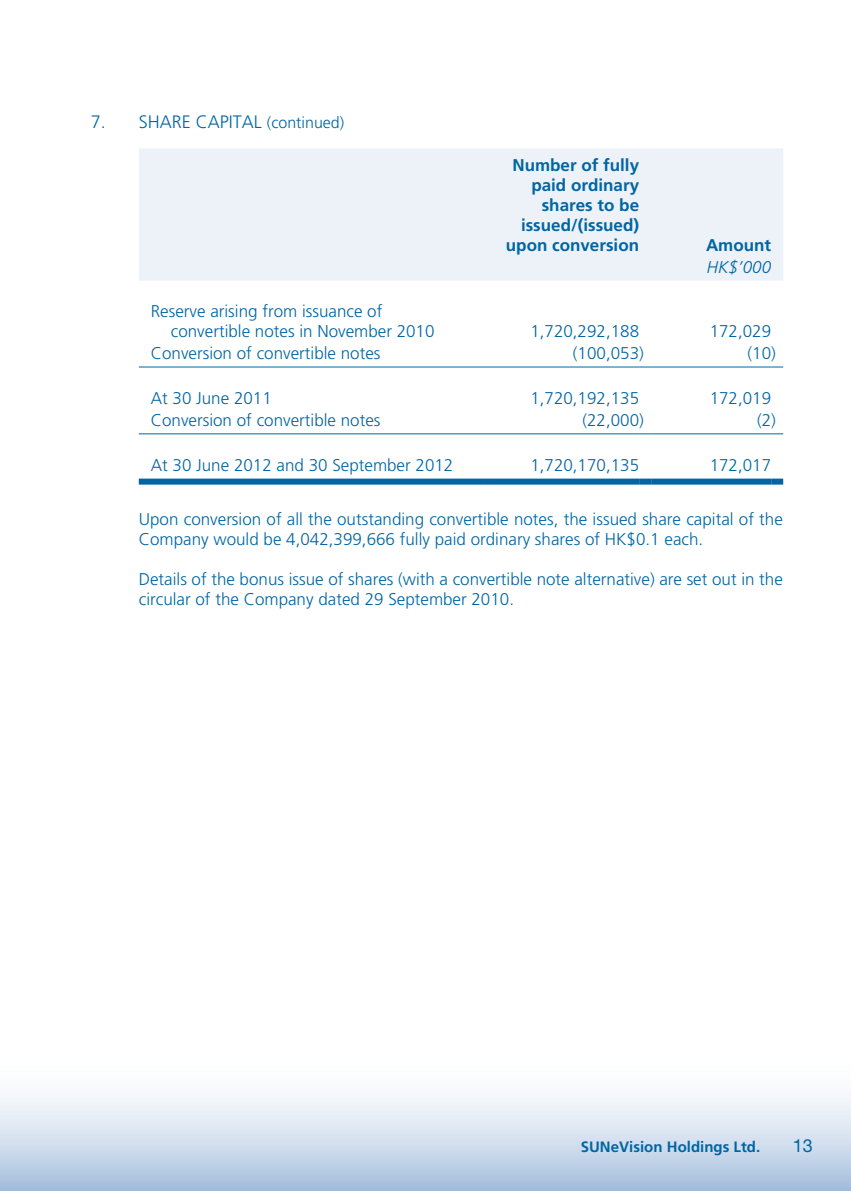
<style>
.page{position:relative;width:851px;height:1191px;background:#fff}
.page>*{position:absolute;margin:0;border:0;box-sizing:border-box;transform-origin:0 0}
._04___H2{font:300 18px "Frutiger LT Std";color:#0065a4}
.t1{font:18px "Helvetica Neue LT Std";color:#0065a4}
._12___P2{font:300 17px/20px "Frutiger LT Std";color:#0065a4}
._15_Table_Stub{font:300 17px/20px "Frutiger LT Std";color:#0065a4}
._11_P0{font:300 17px "Frutiger LT Std";color:#0065a4}
._11_P0-2{font:700 17px/20px "Frutiger LT Std";color:#0065a4;text-align:right}
._11_P0-3{font:italic 300 17px "Frutiger LT Std";color:#0065a4}
.t2{font:700 15px "Frutiger LT Std";color:#0065a4}
.s1{font-size:16px}
</style>
<div class="page">
<div style="left:0;top:1052px;width:850px;height:139px;background:linear-gradient(to bottom,#fff,#adc4e0)"></div>
<div style="left:139px;top:148px;width:644px;height:133px;background:#edf2f8"></div>
<hr style="left:139px;top:366px;width:344px;height:1px;background:#0065a4">
<svg style="left:483px;top:366px;width:12px;height:1px"></svg>
<hr style="left:495px;top:366px;width:144px;height:1px;background:#0065a4">
<svg style="left:639px;top:366px;width:12px;height:1px"></svg>
<hr style="left:651px;top:366px;width:120px;height:1px;background:#0065a4">
<svg style="left:771px;top:366px;width:12px;height:1px"></svg>
<hr style="left:139px;top:433px;width:344px;height:1px;background:#0065a4">
<svg style="left:483px;top:433px;width:12px;height:1px"></svg>
<hr style="left:495px;top:433px;width:144px;height:1px;background:#0065a4">
<svg style="left:639px;top:433px;width:12px;height:1px"></svg>
<hr style="left:651px;top:433px;width:120px;height:1px;background:#0065a4">
<svg style="left:771px;top:433px;width:12px;height:1px"></svg>
<div style="left:139px;top:478px;width:344px;height:6px;background:#0065a4"></div>
<div style="left:483px;top:478px;width:12px;height:6px;background:#0065a4"></div>
<div style="left:495px;top:478px;width:144px;height:6px;background:#0065a4"></div>
<div style="left:639px;top:478px;width:12px;height:6px;background:#0065a4"></div>
<div style="left:651px;top:478px;width:120px;height:6px;background:#0065a4"></div>
<div style="left:771px;top:478px;width:12px;height:6px;background:#0065a4"></div>
<p class="_04___H2" style="left:91px;top:112px;width:255px">7. SHARE CAPITAL <span class="s1">(continued)</span></p>
<p class="_15_Table_Stub" style="left:171px;top:301px;width:265px;text-indent:-20px">Reserve arising from issuance of convertible notes in November 2010</p>
<p class="_11_P0-2" style="left:506px;top:155px;width:135px">Number of fully paid ordinary shares to be issued/(issued) upon conversion</p>
<p class="_11_P0-2" style="left:706px;top:235px;width:67px">Amount</p>
<p class="_11_P0-3" style="left:706px;top:257px;width:66px">HK$’000</p>
<p class="_11_P0" style="left:530px;top:321px;width:110px">1,720,292,188</p>
<p class="_11_P0" style="left:709px;top:321px;width:63px">172,029</p>
<p class="_15_Table_Stub" style="left:151px;top:343px;width:231px">Conversion of convertible notes</p>
<p class="_11_P0" style="left:573px;top:343px;width:72px">(100,053)</p>
<p class="_11_P0" style="left:747px;top:343px;width:30px">(10)</p>
<p class="_15_Table_Stub" style="left:151px;top:388px;width:122px">At 30 June 2011</p>
<p class="_11_P0" style="left:530px;top:388px;width:110px">1,720,192,135</p>
<p class="_11_P0" style="left:709px;top:388px;width:63px">172,019</p>
<p class="_15_Table_Stub" style="left:151px;top:410px;width:231px">Conversion of convertible notes</p>
<p class="_11_P0" style="left:582px;top:410px;width:63px">(22,000)</p>
<p class="_11_P0" style="left:756px;top:410px;width:20px">(2)</p>
<p class="_15_Table_Stub" style="left:151px;top:455px;width:304px">At 30 June 2012 and 30 September 2012</p>
<p class="_11_P0" style="left:530px;top:455px;width:110px">1,720,170,135</p>
<p class="_11_P0" style="left:709px;top:455px;width:63px">172,017</p>
<p class="_12___P2" style="left:139px;top:509px;width:645px">Upon conversion of all the outstanding convertible notes, the issued share capital of the<br>Company would be 4,042,399,666 fully paid ordinary shares of HK$0.1 each.</p>
<p class="_12___P2" style="left:139px;top:569px;width:645px">Details of the bonus issue of shares (with a convertible note alternative) are set out in the circular of the Company dated 29 September 2010.</p>
<p class="t2" style="left:580px;top:1138px;width:181px">SUNeVision Holdings Ltd.</p>
<p class="t1" style="left:792px;top:1135px;width:22px">13</p>
</div>
